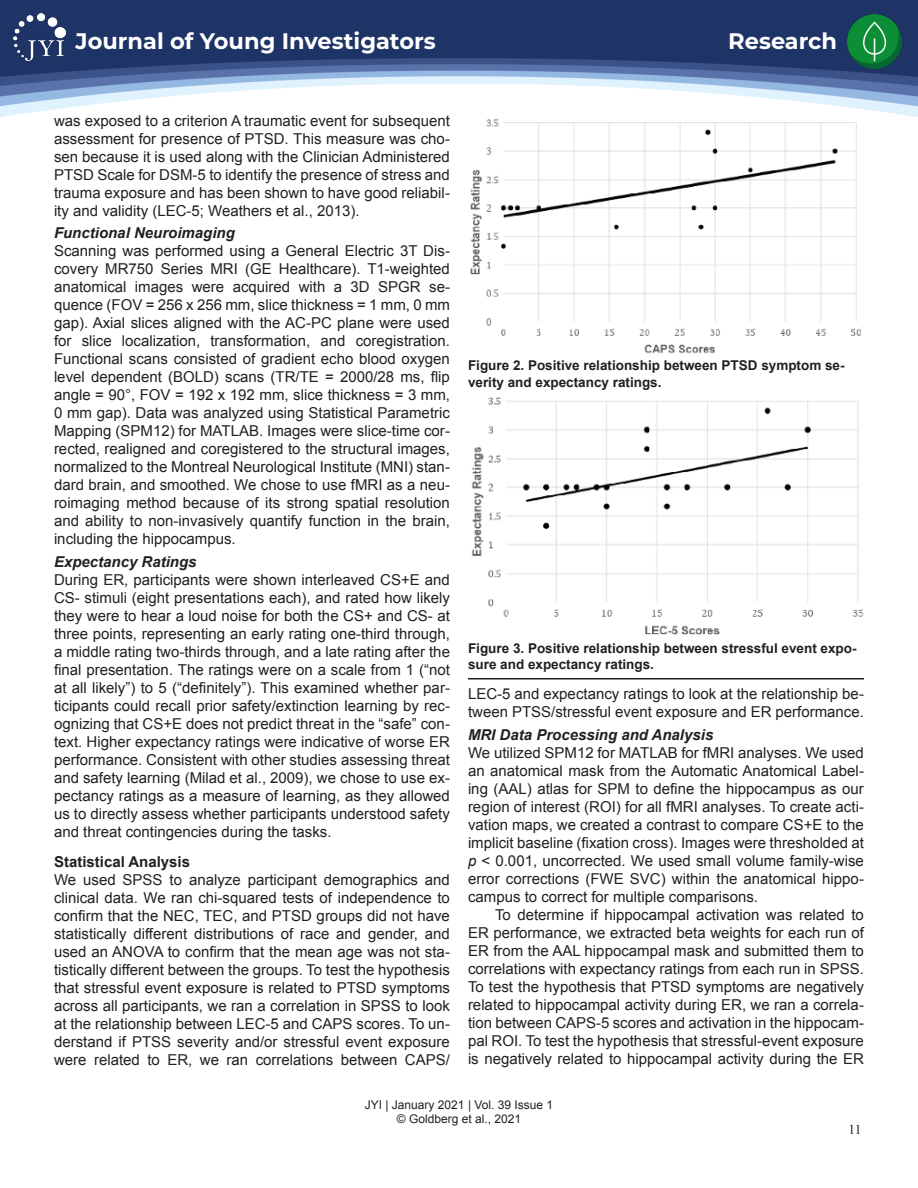
<style>
.page{position:relative;width:918px;height:1188px;background:#fff}
.page>*{position:absolute;margin:0;border:0;box-sizing:border-box;transform-origin:0 0}
.t1{font:700 22.5px "Montserrat";color:#fff}
.t2{font:15px/18px "Arial";color:#231f20;text-align:justify}
.t3{font:italic 700 15px "Arial";color:#231f20}
.t4{font:700 15px "Arial";color:#231f20}
.t5{font:700 13.5px/16.2px "Arial";color:#231f20}
.t6{font:13.5px "Times New Roman";color:#231f20}
.t7{font:12px/14.4px "Arial";color:#231f20;text-align:center}
.s1{font-style:italic}
</style>
<div class="page">
<div style="left:0;top:0;width:918px;height:22px;background:#1f3466"></div>
<img style="left:0;top:22px;width:918px;height:95px">
<img style="left:847px;top:14px;width:55px;height:55px">
<img style="left:14px;top:14px;width:51px;height:47px">
<img style="left:468px;top:115px;width:396px;height:239px">
<hr style="left:468px;top:678px;width:396px;height:2px;background:#231f20">
<img style="left:471px;top:397px;width:393px;height:238px">
<h1 class="t1" style="left:76px;top:25px;width:362px">Journal of Young Investigators</h1>
<h1 class="t1" style="left:728px;top:25px;width:110px">Research</h1>
<p class="t2" style="left:54px;top:112px;width:397px">was exposed to a criterion A traumatic event for subsequent assessment for presence of PTSD. This measure was cho&shy;sen because it is used along with the Clinician Administered PTSD Scale for DSM-5 to identify the presence of stress and trauma exposure and has been shown to have good reliabil&shy;ity and validity (LEC-5; Weathers et al., 2013).</p>
<p class="t3" style="left:54px;top:223px;width:182px">Functional Neuroimaging</p>
<p class="t2" style="left:54px;top:242px;width:398px">Scanning was performed using a General Electric 3T Dis&shy;covery MR750 Series MRI (GE Healthcare). T1-weighted anatomical images were acquired with a 3D SPGR se&shy;quence (FOV = 256 x 256 mm, slice thickness = 1 mm, 0 mm gap). Axial slices aligned with the AC-PC plane were used for slice localization, transformation, and coregistration.<br>Functional scans consisted of gradient echo blood oxygen level dependent (BOLD) scans (TR/TE = 2000/28 ms, flip angle = 90°, FOV = 192 x 192 mm, slice thickness = 3 mm, 0 mm gap). Data was analyzed using Statistical Parametric Mapping (SPM12) for MATLAB. Images were slice-time cor&shy;rected, realigned and coregistered to the structural images, normalized to the Montreal Neurological Institute (MNI) stan&shy;dard brain, and smoothed. We chose to use fMRI as a neu&shy;roimaging method because of its strong spatial resolution and ability to non-invasively quantify function in the brain, including the hippocampus.</p>
<p class="t3" style="left:54px;top:552px;width:144px">Expectancy Ratings</p>
<p class="t2" style="left:54px;top:571px;width:398px">During ER, participants were shown interleaved CS+E and CS- stimuli (eight presentations each), and rated how likely they were to hear a loud noise for both the CS+ and CS- at three points, representing an early rating one-third through, a middle rating two-thirds through, and a late rating after the final presentation. The ratings were on a scale from 1 (“not at all likely”) to 5 (“definitely”). This examined whether par&shy;ticipants could recall prior safety/extinction learning by rec&shy;ognizing that CS+E does not predict threat in the “safe” con&shy;text. Higher expectancy ratings were indicative of worse ER performance. Consistent with other studies assessing threat and safety learning (Milad et al., 2009), we chose to use ex&shy;pectancy ratings as a measure of learning, as they allowed us to directly assess whether participants understood safety and threat contingencies during the tasks.</p>
<p class="t4" style="left:54px;top:852px;width:138px">Statistical Analysis</p>
<p class="t2" style="left:54px;top:871px;width:398px">We used SPSS to analyze participant demographics and clinical data. We ran chi-squared tests of independence to confirm that the NEC, TEC, and PTSD groups did not have statistically different distributions of race and gender, and used an ANOVA to confirm that the mean age was not sta&shy;tistically different between the groups. To test the hypothesis that stressful event exposure is related to PTSD symptoms across all participants, we ran a correlation in SPSS to look at the relationship between LEC-5 and CAPS scores. To un&shy;derstand if PTSS severity and/or stressful event exposure were related to ER, we ran correlations between CAPS/</p>
<p class="t5" style="left:468px;top:358px;width:378px">Figure 2. Positive relationship between PTSD symptom se&shy;verity and expectancy ratings.</p>
<p class="t5" style="left:468px;top:640px;width:390px">Figure 3. Positive relationship between stressful event expo&shy;sure and expectancy ratings.</p>
<p class="t2" style="left:468px;top:685px;width:397px">LEC-5 and expectancy ratings to look at the relationship be&shy;tween PTSS/stressful event exposure and ER performance.</p>
<p class="t3" style="left:468px;top:725px;width:247px">MRI Data Processing and Analysis</p>
<p class="t2" style="left:468px;top:744px;width:397px">We utilized SPM12 for MATLAB for fMRI analyses. We used an anatomical mask from the Automatic Anatomical Label&shy;ing (AAL) atlas for SPM to define the hippocampus as our region of interest (ROI) for all fMRI analyses. To create acti&shy;vation maps, we created a contrast to compare CS+E to the implicit baseline (fixation cross). Images were thresholded at <span class="s1">p</span> &lt; 0.001, uncorrected. We used small volume family-wise error corrections (FWE SVC) within the anatomical hippo&shy;campus to correct for multiple comparisons.</p>
<p class="t2" style="left:468px;top:906px;width:398px;text-indent:27px">To determine if hippocampal activation was related to ER performance, we extracted beta weights for each run of ER from the AAL hippocampal mask and submitted them to correlations with expectancy ratings from each run in SPSS.<br>To test the hypothesis that PTSD symptoms are negatively related to hippocampal activity during ER, we ran a correla&shy;tion between CAPS-5 scores and activation in the hippocam&shy;pal ROI. To test the hypothesis that stressful-event exposure is negatively related to hippocampal activity during the ER</p>
<p class="t7" style="left:365px;top:1098px;width:190px">JYI | January 2021 | Vol. 39 Issue 1 © Goldberg et al., 2021</p>
<p class="t6" style="left:848px;top:1120px;width:15px">11</p>
</div>
